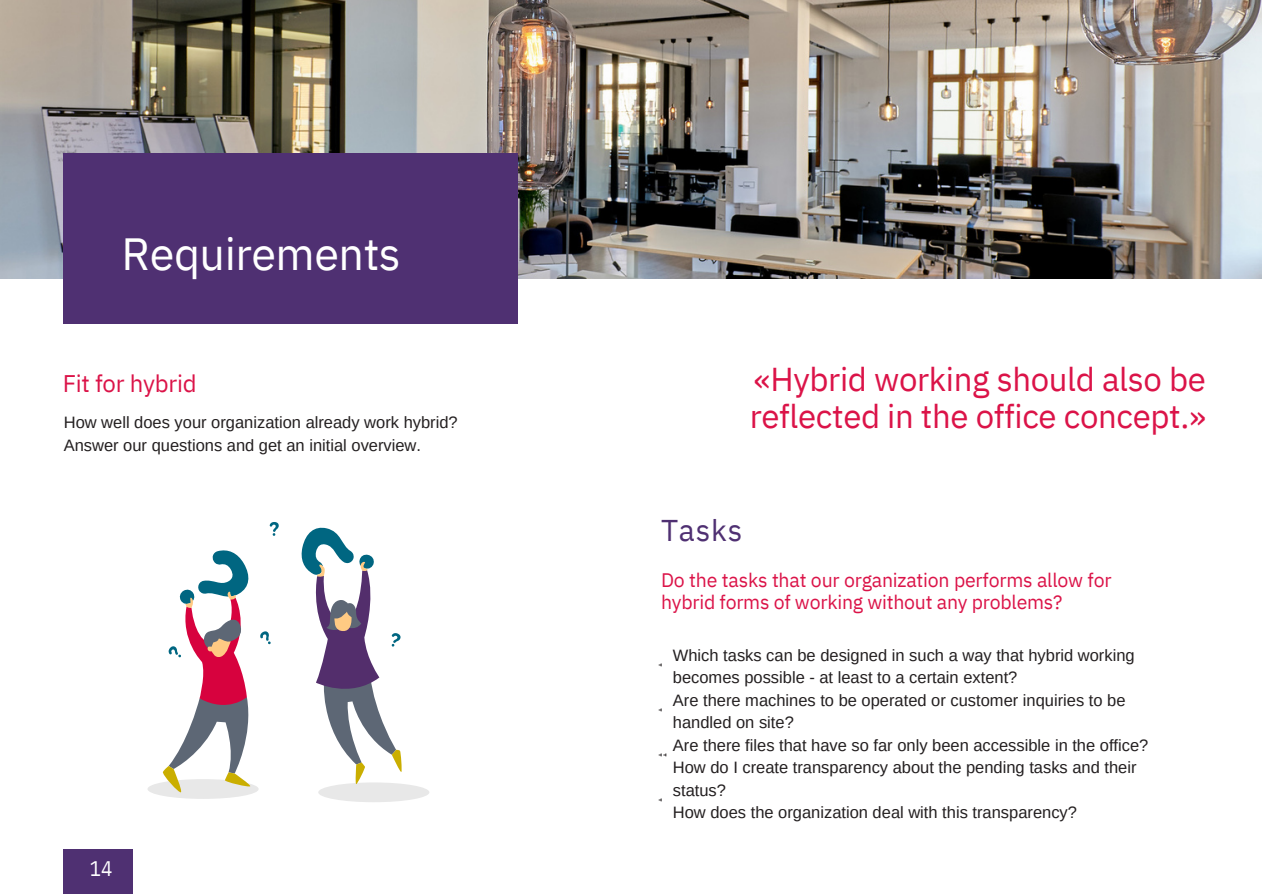
<style>
.page{position:relative;width:1263px;height:894px;background:#fff}
.page>*{position:absolute;margin:0;border:0;box-sizing:border-box;transform-origin:0 0}
.t1{font:45px "IBM Plex Sans";letter-spacing:-.01em;color:#fff}
.t2{font:33px/37px "IBM Plex Sans";letter-spacing:-.01em;color:#db1348}
.t3{font:30px "IBM Plex Sans";letter-spacing:.025em;color:#4f3072}
.t4{font:24px "IBM Plex Sans";letter-spacing:-.01em;color:#db1348}
.t5{font:21px "IBM Plex Sans Cond";color:#fff}
.t6{font:19.5px/22.5px "IBM Plex Sans";letter-spacing:-.01em;color:#db1348}
.t7{font:16.5px/22.5px "Arimo";color:#231f20}
</style>
<div class="page">
<img style="left:0;top:0;width:1262px;height:278px">
<div style="left:63px;top:849px;width:70px;height:44px;background:#4f3072"></div>
<div style="left:63px;top:154px;width:455px;height:170px;background:#4f3072"></div>
<div style="left:147px;top:778px;width:112px;height:20px;background:#e8e8e8;border-radius:50%"></div>
<div style="left:318px;top:782px;width:111px;height:20px;background:#e8e8e8;border-radius:50%"></div>
<svg style="left:260px;top:631px;width:11px;height:13px"></svg>
<svg style="left:270px;top:522px;width:9px;height:13px"></svg>
<svg style="left:301px;top:527px;width:101px;height:257px"></svg>
<svg style="left:162px;top:550px;width:92px;height:243px"></svg>
<p class="t1" style="left:122px;top:224px;width:281px">Requirements</p>
<p class="t4" style="left:63px;top:367px;width:135px">Fit for hybrid</p>
<p class="t7" style="left:64px;top:411px;width:395px">How well does your organization already work hybrid?<br>Answer our questions and get an initial overview.</p>
<p class="t5" style="left:90px;top:854px;width:24px">14</p>
<p class="t2" style="left:750px;top:360px;width:458px">«Hybrid working should also be reflected in the office concept.»</p>
<p class="t3" style="left:661px;top:510px;width:83px">Tasks</p>
<p class="t6" style="left:661px;top:567px;width:452px">Do the tasks that our organization performs allow for hybrid forms of working without any problems?</p>
<p class="t7" style="left:673px;top:643px;width:463px">Which tasks can be designed in such a way that hybrid working becomes possible - at least to a certain extent?</p>
<p class="t7" style="left:673px;top:688px;width:454px">Are there machines to be operated or customer inquiries to be handled on site?</p>
<p class="t7" style="left:673px;top:733px;width:477px">Are there files that have so far only been accessible in the office?</p>
<p class="t7" style="left:673px;top:756px;width:465px">How do I create transparency about the pending tasks and their status?</p>
<p class="t7" style="left:673px;top:801px;width:406px">How does the organization deal with this transparency?</p>
<p class="t7" style="left:660px;top:645px;width:4px">̘</p>
<p class="t7" style="left:660px;top:690px;width:4px">̘</p>
<p class="t7" style="left:660px;top:735px;width:9px">̘ ̘</p>
<p class="t7" style="left:660px;top:780px;width:4px">̘</p>
</div>
